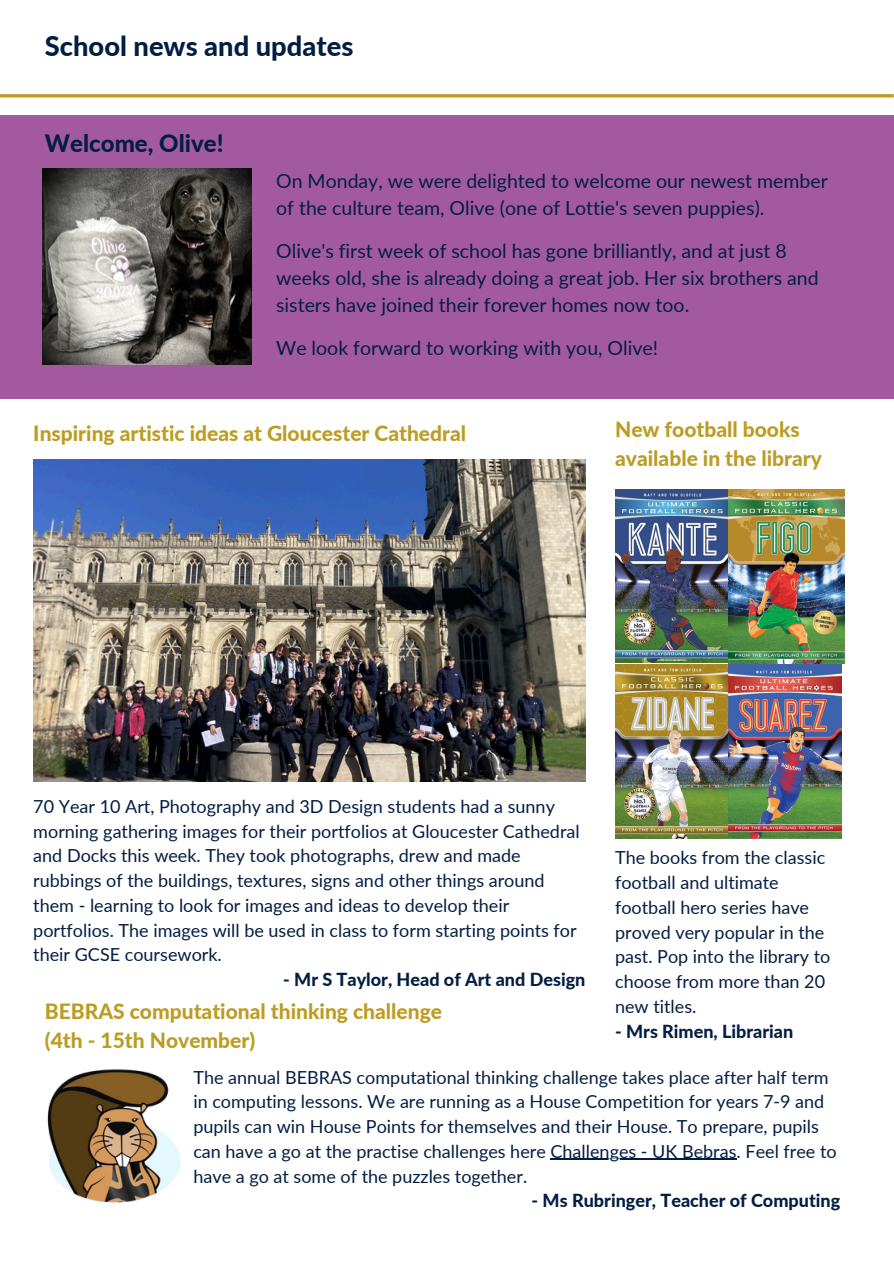
<style>
.page{position:relative;width:894px;height:1264px;background:#fff}
.page>*{position:absolute;margin:0;border:0;box-sizing:border-box;transform-origin:0 0}
.t1{font:800 27.3px "Lato";color:#031e43}
.t2{font:800 24px "Lato";color:#031e43}
.t3{font:800 21px/29.2px "Lato";color:#bc9c22}
.t4{font:19.5px/27px "Lato";color:#031e43}
.t5{font:18px/24.8px "Lato";color:#031e43}
.t6{font:800 18px "Lato";color:#031e43}
</style>
<div class="page">
<hr style="left:0;top:94px;width:893px;height:3px;background:#bc9c22">
<div style="left:0;top:115px;width:893px;height:284px;background:#a359a0"></div>
<img style="left:615px;top:489px;width:113px;height:349px">
<img style="left:728px;top:664px;width:113px;height:174px">
<img style="left:728px;top:489px;width:116px;height:174px">
<img style="left:43px;top:168px;width:209px;height:197px">
<img style="left:47px;top:1069px;width:134px;height:134px">
<img style="left:33px;top:460px;width:552px;height:321px">
<hr style="left:550px;top:1158px;width:186px;height:1px;background:#031e43">
<h4 class="t1" style="left:45px;top:29px;width:310px">School news and updates</h4>
<h4 class="t2" style="left:45px;top:128px;width:180px">Welcome, Olive!</h4>
<p class="t4" style="left:276px;top:167px;width:553px">On Monday, we were delighted to welcome our newest member of the culture team, Olive (one of Lottie's seven puppies).</p>
<p class="t4" style="left:276px;top:237px;width:544px">Olive's first week of school has gone brilliantly, and at just 8 weeks old, she is already doing a great job. Her six brothers and sisters have joined their forever homes now too.</p>
<p class="t4" style="left:276px;top:334px;width:383px">We look forward to working with you, Olive!</p>
<p class="t3" style="left:33px;top:418px;width:434px">Inspiring artistic ideas at Gloucester Cathedral</p>
<h4 class="t3" style="left:615px;top:414px;width:208px">New football books available in the library</h4>
<p class="t5" style="left:33px;top:793px;width:548px">70 Year 10 Art, Photography and 3D Design students had a sunny morning gathering images for their portfolios at Gloucester Cathedral and Docks this week. They took photographs, drew and made rubbings of the buildings, textures, signs and other things around them - learning to look for images and ideas to develop their portfolios. The images will be used in class to form starting points for their GCSE coursework.</p>
<p class="t6" style="left:283px;top:968px;width:304px">- Mr S Taylor, Head of Art and Design</p>
<p class="t3" style="left:45px;top:995px;width:398px">BEBRAS computational thinking challenge (4th - 15th November)</p>
<h3 class="t5" style="left:615px;top:845px;width:217px">The books from the classic football and ultimate football hero series have proved very popular in the past. Pop into the library to choose from more than 20 new titles.</h3>
<h3 class="t6" style="left:615px;top:1019px;width:180px">- Mrs Rimen, Librarian</h3>
<p class="t5" style="left:193px;top:1064px;width:644px">The annual BEBRAS computational thinking challenge takes place after half term in computing lessons. We are running as a House Competition for years 7-9 and pupils can win House Points for themselves and their House. To prepare, pupils can have a go at the practise challenges here Challenges - UK Bebras. Feel free to</p>
<p class="t5" style="left:193px;top:1163px;width:335px">have a go at some of the puzzles together.</p>
<p class="t6" style="left:531px;top:1189px;width:310px">- Ms Rubringer, Teacher of Computing</p>
</div>
